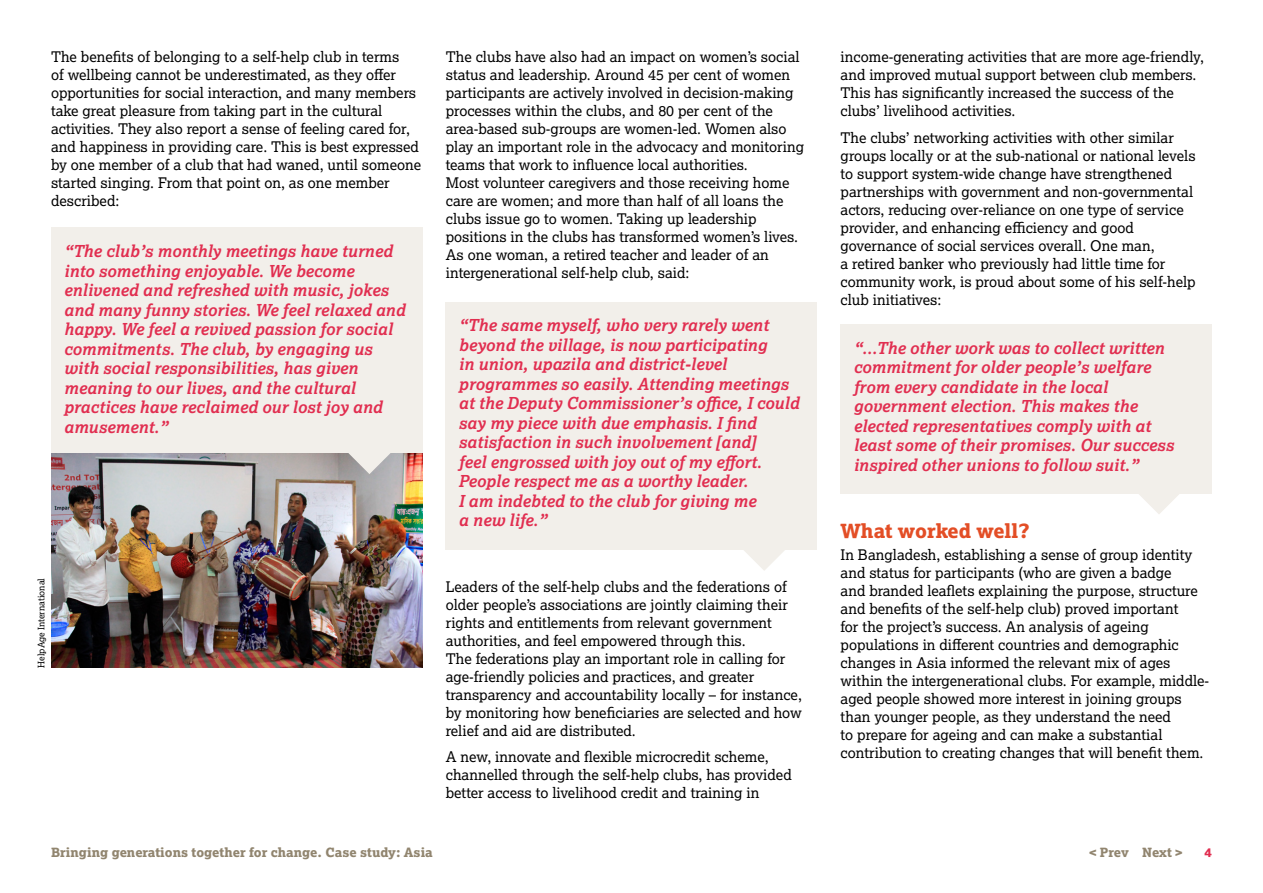
<style>
.page{position:relative;width:1263px;height:893px;background:#fff}
.page>*{position:absolute;margin:0;border:0;box-sizing:border-box;transform-origin:0 0}
.t1{font:19.5px "Lexia X Bold";color:#e34e26}
.t2{font:italic 700 16.5px/19.5px "Lexia";color:#e12e50}
.t3{font:14.7px/18px "Lexia";color:#000}
.t4{font:12.75px "Lexia X Bold";color:#91856f}
.t5{font:12.75px "Lexia X Bold";color:#e12e50}
.t6{font:9px "Lexia";color:#000}
</style>
<div class="page">
<img style="left:51px;top:453px;width:371px;height:215px">
<div style="left:51px;top:227px;width:371px;height:226px;background:#f2efea"></div>
<svg style="left:348px;top:453px;width:42px;height:21px"></svg>
<div style="left:446px;top:302px;width:371px;height:248px;background:#f2efea"></div>
<div style="left:840px;top:324px;width:372px;height:169px;background:#f2efea"></div>
<svg style="left:744px;top:550px;width:41px;height:21px"></svg>
<svg style="left:1138px;top:493px;width:42px;height:21px"></svg>
<p class="t3" style="left:51px;top:47px;width:372px">The benefits of belonging to a self-help club in terms<br>of wellbeing cannot be underestimated, as they offer opportunities for social interaction, and many members take great pleasure from taking part in the cultural activities. They also report a sense of feeling cared for, and happiness in providing care. This is best expressed by one member of a club that had waned, until someone started singing. From that point on, as one member described:</p>
<p class="t2" style="left:64px;top:241px;width:343px">“The club’s monthly meetings have turned into something enjoyable. We become enlivened and refreshed with music, jokes and many funny stories. We feel relaxed and happy. We feel a revived passion for social commitments. The club, by engaging us with social responsibilities, has given meaning to our lives, and the cultural practices have reclaimed our lost joy and amusement.”</p>
<p class="t6" style="left:36px;top:668px;width:91px;rotate:-90deg">HelpAge International</p>
<p class="t3" style="left:446px;top:47px;width:360px">The clubs have also had an impact on women’s social status and leadership. Around 45 per cent of women participants are actively involved in decision-making processes within the clubs, and 80 per cent of the area-based sub-groups are women-led. Women also play an important role in the advocacy and monitoring teams that work to influence local authorities.<br>Most volunteer caregivers and those receiving home care are women; and more than half of all loans the clubs issue go to women. Taking up leadership positions in the clubs has transformed women’s lives.<br>As one woman, a retired teacher and leader of an intergenerational self-help club, said:</p>
<p class="t2" style="left:459px;top:315px;width:342px">“The same myself, who very rarely went beyond the village, is now participating<br>in union, upazila and district-level programmes so easily. Attending meetings at the Deputy Commissioner’s office, I could say my piece with due emphasis. I find satisfaction in such involvement [and]<br>feel engrossed with joy out of my effort.<br>People respect me as a worthy leader.<br>I am indebted to the club for giving me<br>a new life.”</p>
<p class="t3" style="left:446px;top:577px;width:358px">Leaders of the self-help clubs and the federations of older people’s associations are jointly claiming their rights and entitlements from relevant government authorities, and feel empowered through this.<br>The federations play an important role in calling for age-friendly policies and practices, and greater transparency and accountability locally – for instance, by monitoring how beneficiaries are selected and how relief and aid are distributed.</p>
<p class="t3" style="left:446px;top:747px;width:347px">A new, innovate and flexible microcredit scheme, channelled through the self-help clubs, has provided better access to livelihood credit and training in</p>
<p class="t3" style="left:840px;top:47px;width:365px">income-generating activities that are more age-friendly, and improved mutual support between club members.<br>This has significantly increased the success of the clubs’ livelihood activities.</p>
<p class="t3" style="left:840px;top:128px;width:357px">The clubs’ networking activities with other similar groups locally or at the sub-national or national levels to support system-wide change have strengthened partnerships with government and non-governmental actors, reducing over-reliance on one type of service provider, and enhancing efficiency and good governance of social services overall. One man,<br>a retired banker who previously had little time for community work, is proud about some of his self-help club initiatives:</p>
<p class="t2" style="left:853px;top:338px;width:322px">“...The other work was to collect written commitment for older people’s welfare from every candidate in the local government election. This makes the elected representatives comply with at least some of their promises. Our success inspired other unions to follow suit.”</p>
<h1 class="t1" style="left:840px;top:518px;width:191px">What worked well?</h1>
<p class="t3" style="left:840px;top:545px;width:370px">In Bangladesh, establishing a sense of group identity and status for participants (who are given a badge<br>and branded leaflets explaining the purpose, structure and benefits of the self-help club) proved important<br>for the project’s success. An analysis of ageing populations in different countries and demographic changes in Asia informed the relevant mix of ages within the intergenerational clubs. For example, middle&shy;aged people showed more interest in joining groups than younger people, as they understand the need<br>to prepare for ageing and can make a substantial contribution to creating changes that will benefit them.</p>
<p class="t4" style="left:51px;top:844px;width:383px">Bringing generations together for change. Case study: Asia</p>
<p class="t4" style="left:1089px;top:844px;width:95px">&lt; Prev Next &gt;</p>
<p class="t5" style="left:1204px;top:844px;width:9px">4</p>
</div>
